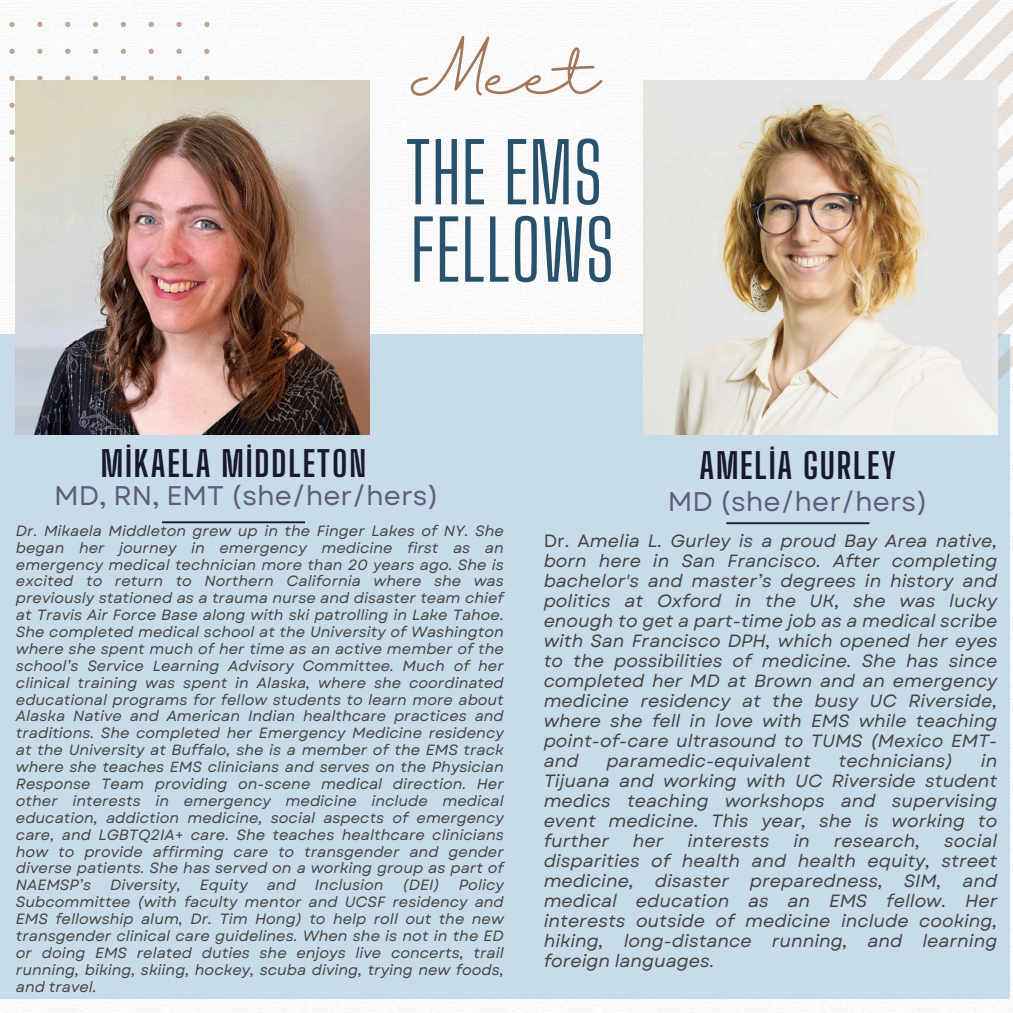
<style>
.page{position:relative;width:1013px;height:1013px;background:#fff}
.page>*{position:absolute;margin:0;border:0;box-sizing:border-box;transform-origin:0 0}
.t1{font:81.62px/77.4px "Big Shoulders Display";color:#28526c}
.t2{font:50.62px "Halimun";color:#a37759}
.t3{font:700 35px "Big Shoulders Display";letter-spacing:.05em;color:#19192e}
.t4{font:26.88px "Garet";color:#5c5c7d}
.t5{font:italic 17.75px/20px "Garet";color:#444;text-align:justify}
.t6{font:italic 14.88px/16.9px "Garet";color:#444;text-align:justify}
.s1{font-style:normal}
</style>
<div class="page">
<img style="left:0;top:0;width:1012px;height:1012px">
<div style="left:0;top:334px;width:1010px;height:664px;background:#c7dce8"></div>
<svg style="left:0;top:22px;width:209px;height:140px"></svg>
<svg style="left:836px;top:0;width:176px;height:383px"></svg>
<svg style="left:849px;top:0;width:163px;height:271px;fill:#f6f6f6"></svg>
<hr style="left:162px;top:521px;width:143px;height:2px;background:#19192e">
<hr style="left:726px;top:522px;width:143px;height:2px;background:#19192e">
<img style="left:644px;top:81px;width:353px;height:353px">
<img style="left:16px;top:81px;width:353px;height:353px">
<p class="t2" style="left:408px;top:47px;width:193px">Meet</p>
<p class="t1" style="left:405px;top:134px;width:211px">THE EMS<br>FELLOWS</p>
<h3 class="t3" style="left:101px;top:443px;width:267px">MİKAELA MİDDLETON</h3>
<p class="t4" style="left:54px;top:476px;width:386px">MD, RN, EMT (she/her/hers)</p>
<p class="t6" style="left:16px;top:522px;width:489px">Dr. Mikaela Middleton grew up in the Finger Lakes of NY. She began her journey in emergency medicine first as an emergency medical technician more than 20 years ago. She is excited to return to Northern California where she was previously stationed as a trauma nurse and disaster team chief at Travis Air Force Base along with ski patrolling in Lake Tahoe.<br>She completed medical school at the University of Washington where she spent much of her time as an active member of the school’s Service Learning Advisory Committee. Much of her clinical training was spent in Alaska, where she coordinated educational programs for fellow students to learn more about Alaska Native and American Indian healthcare practices and traditions. She completed her Emergency Medicine residency at the University at Buffalo, she is a member of the EMS track where she teaches EMS clinicians and serves on the Physician Response Team providing on-scene medical direction. Her other interests in emergency medicine include medical education, addiction medicine, social aspects of emergency care, and LGBTQ2IA+ care. She teaches healthcare clinicians how to provide affirming care to transgender and gender diverse patients. She has served on a working group as part of NAEMSP’s</p>
<p class="t6" style="left:110px;top:876px;width:72px">Diversity,</p>
<p class="t6" style="left:200px;top:876px;width:49px">Equity</p>
<p class="t6" style="left:267px;top:876px;width:31px">and</p>
<p class="t6" style="left:315px;top:876px;width:70px">Inclusion</p>
<p class="t6" style="left:402px;top:876px;width:39px">(DEI)</p>
<p class="t6" style="left:16px;top:876px;width:489px;text-indent:443px">Policy Subcommittee (with faculty mentor and UCSF residency and EMS fellowship alum, Dr. Tim Hong) to help roll out the new transgender clinical care guidelines. When she is not in the ED or doing EMS related duties she enjoys live concerts, trail running, biking, skiing, hockey, scuba diving, trying new foods, and travel.</p>
<h3 class="t3" style="left:699px;top:445px;width:198px">AMELİA GURLEY</h3>
<h1 class="t4" style="left:668px;top:482px;width:261px">MD (she/her/hers)</h1>
<h4 class="t5" style="left:543px;top:531px;width:455px"><span class="s1">Dr. A</span>melia L. Gurley is a proud Bay Area native, born here in San Francisco. After completing bachelor's and master’s degrees in history and politics at Oxford in the UK, she was lucky enough to get a part-time job as a medical scribe with San Francisco DPH, which opened her eyes to the possibilities of medicine. She has since completed her MD at Brown and an emergency medicine residency at the busy UC Riverside, where she fell in love with EMS while teaching point-of-care ultrasound to TUMS (Mexico EMT&shy;and</h4>
<h4 class="t5" style="left:606px;top:751px;width:206px">paramedic-equivalent</h4>
<h4 class="t5" style="left:838px;top:751px;width:116px">technicians)</h4>
<h4 class="t5" style="left:543px;top:751px;width:455px;text-indent:437px">in Tijuana and working with UC Riverside student medics teaching workshops and supervising event medicine. This year, she is working to further</h4>
<h4 class="t5" style="left:543px;top:830px;width:455px;text-indent:400px">social disparities of health and health equity, street medicine, disaster preparedness, SIM, and medical education as an EMS fellow. Her interests outside of medicine include cooking, hiking, long-distance running, and learning foreign languages.</h4>
<h4 class="t5" style="left:633px;top:830px;width:32px">her</h4>
<h4 class="t5" style="left:687px;top:830px;width:83px">interests</h4>
<h4 class="t5" style="left:793px;top:830px;width:18px">in</h4>
<h4 class="t5" style="left:833px;top:830px;width:88px">research,</h4>
</div>
